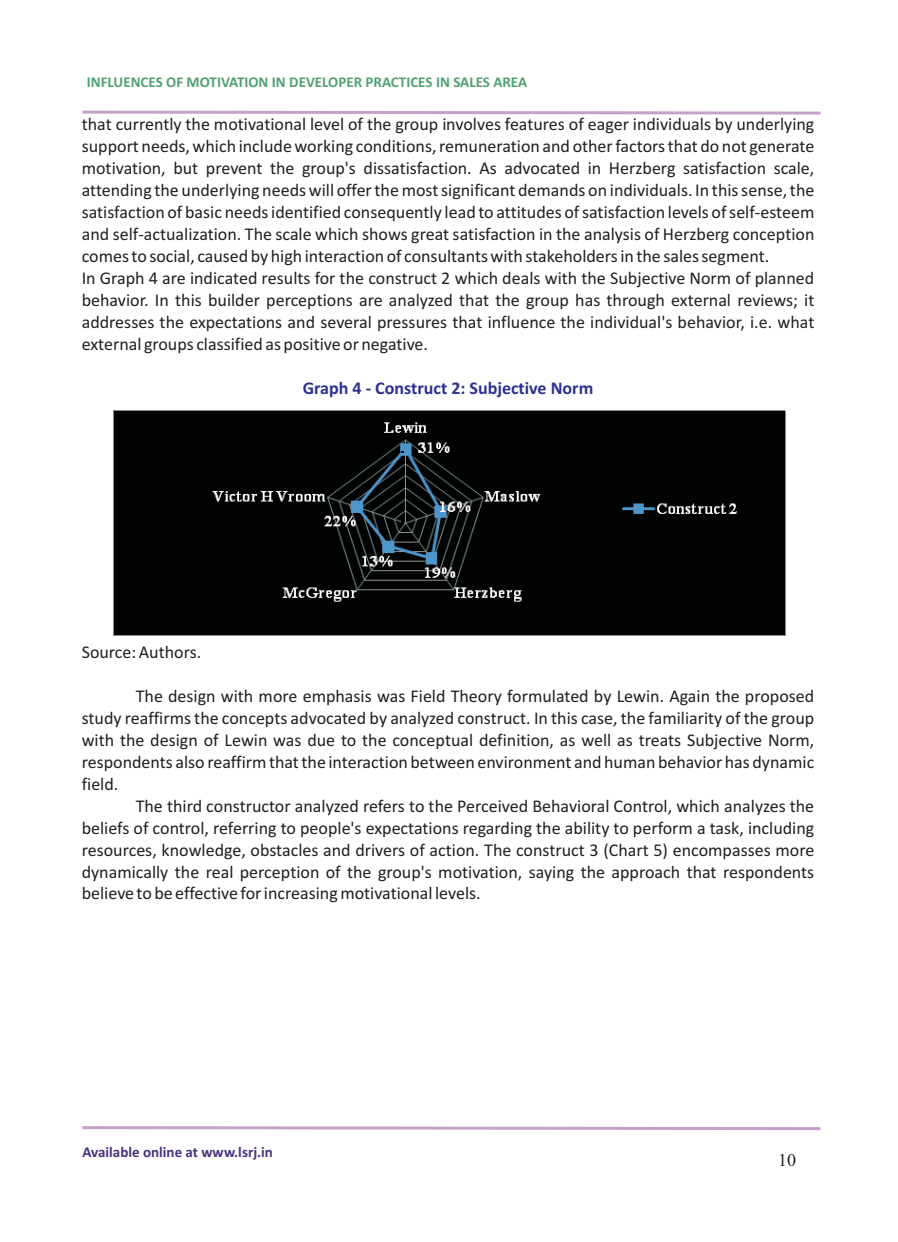
<style>
.page{position:relative;width:898px;height:1242px;background:#fff}
.page>*{position:absolute;margin:0;border:0;box-sizing:border-box;transform-origin:0 0}
.t1{font:18px/21.9px "Calibri";color:#231f20;text-align:justify}
.t2{font:700 18px "Calibri";color:#2e3092}
.t3{font:18px "Times New Roman";color:#231f20}
.t4{font:700 15px "Calibri";color:#53a174}
.t5{font:700 15px "Calibri";color:#49317d}
</style>
<div class="page">
<svg style="left:82px;top:110px;width:739px;height:5px"></svg>
<svg style="left:82px;top:1126px;width:739px;height:5px"></svg>
<img style="left:113px;top:410px;width:673px;height:226px">
<p class="t4" style="left:87px;top:76px;width:441px">INFLUENCES OF MOTIVATION IN DEVELOPER PRACTICES IN SALES AREA</p>
<p class="t1" style="left:82px;top:115px;width:734px;text-align:left">that currently the motivational level of the group involves features of eager individuals by underlying support needs, which include working conditions, remuneration and other factors that do not generate motivation, but prevent the group's dissatisfaction. As advocated in Herzberg satisfaction scale, attending the underlying needs will offer the most significant demands on individuals. In this sense, the satisfaction of basic needs identified consequently lead to attitudes of satisfaction levels of self-esteem and self-actualization. The scale which shows great satisfaction in the analysis of Herzberg conception comes to social, caused by high interaction of consultants with stakeholders in the sales segment.<br>In Graph 4 are indicated results for the construct 2 which deals with the Subjective Norm of planned behavior. In this builder perceptions are analyzed that the group has through external reviews; it addresses the expectations and several pressures that influence the individual's behavior, i.e. what external groups classified as positive or negative.</p>
<p class="t2" style="left:302px;top:380px;width:292px">Graph 4 - Construct 2: Subjective Norm</p>
<p class="t1" style="left:82px;top:642px;width:121px">Source: Authors.</p>
<p class="t1" style="left:82px;top:686px;width:734px;text-indent:54px">The design with more emphasis was Field Theory formulated by Lewin. Again the proposed study reaffirms the concepts advocated by analyzed construct. In this case, the familiarity of the group with the design of Lewin was due to the conceptual definition, as well as treats Subjective Norm, respondents also reaffirm that the interaction between environment and human behavior has dynamic field.</p>
<p class="t1" style="left:82px;top:796px;width:734px;text-indent:54px">The third constructor analyzed refers to the Perceived Behavioral Control, which analyzes the beliefs of control, referring to people's expectations regarding the ability to perform a task, including resources, knowledge, obstacles and drivers of action. The construct 3 (Chart 5) encompasses more dynamically the real perception of the group's motivation, saying the approach that respondents believe to be effective for increasing motivational levels.</p>
<p class="t5" style="left:82px;top:1145px;width:192px">Available online at www.lsrj.in</p>
<p class="t3" style="left:778px;top:1154px;width:19px">10</p>
</div>
